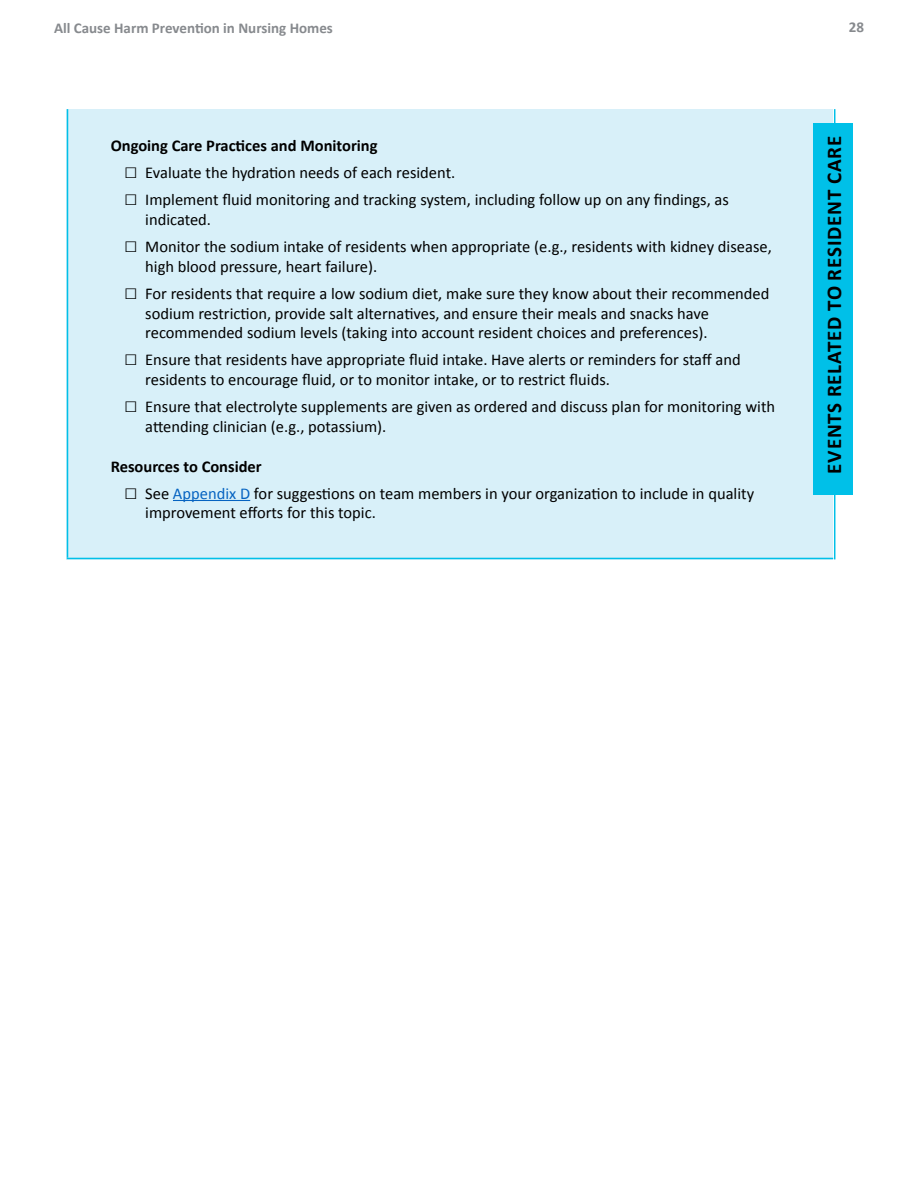
<style>
.page{position:relative;width:918px;height:1188px;background:#fff}
.page>*{position:absolute;margin:0;border:0;box-sizing:border-box;transform-origin:0 0}
.TOC_Heading_2{font:700 21px "Calibri";letter-spacing:.04em;color:#000}
.t1{font:16.5px/19.8px "Calibri";color:#000}
.t2{font:700 16.5px "Calibri";color:#000}
.t3{font:700 15px "Calibri";color:#878a8e}
.s1{font-size:22.5px}
.s2{color:#0563c1}
</style>
<div class="page">
<div style="left:67px;top:109px;width:766px;height:450px;background:#d8f0f9"></div>
<hr style="left:67px;top:109px;width:1px;height:449px;background:#00c0e8">
<hr style="left:834px;top:109px;width:1px;height:450px;background:#00c0e8">
<hr style="left:173px;top:500px;width:77px;height:1px;background:#0563c1">
<hr style="left:67px;top:558px;width:766px;height:1px;background:#00c0e8">
<div style="left:813px;top:123px;width:40px;height:371px;background:#00c0e8"></div>
<p class="t3" style="left:54px;top:18px;width:280px">All Cause Harm Prevention in Nursing Homes</p>
<p class="t3" style="left:849px;top:18px;width:17px">28</p>
<p class="t2" style="left:111px;top:135px;width:268px">Ongoing Care Practices and Monitoring</p>
<p class="t1" style="left:124px;top:163px;width:333px"><span class="s1">□</span> Evaluate the hydration needs of each resident.</p>
<p class="t1" style="left:145px;top:190px;width:585px;text-indent:-21px"><span class="s1">□</span> Implement fluid monitoring and tracking system, including follow up on any findings, as indicated.</p>
<p class="t1" style="left:145px;top:237px;width:628px;text-indent:-21px"><span class="s1">□</span> Monitor the sodium intake of residents when appropriate (e.g., residents with kidney disease, high blood pressure, heart failure).</p>
<p class="t1" style="left:145px;top:283px;width:626px;text-indent:-21px"><span class="s1">□</span> For residents that require a low sodium diet, make sure they know about their recommended sodium restriction, provide salt alternatives, and ensure their meals and snacks have recommended sodium levels (taking into account resident choices and preferences).</p>
<p class="t1" style="left:145px;top:350px;width:597px;text-indent:-21px"><span class="s1">□</span> Ensure that residents have appropriate fluid intake. Have alerts or reminders for staff and residents to encourage fluid, or to monitor intake, or to restrict fluids.</p>
<p class="t1" style="left:145px;top:397px;width:631px;text-indent:-21px"><span class="s1">□</span> Ensure that electrolyte supplements are given as ordered and discuss plan for monitoring with attending clinician (e.g., potassium).</p>
<p class="t2" style="left:111px;top:456px;width:153px">Resources to Consider</p>
<p class="t1" style="left:145px;top:483px;width:610px;text-indent:-21px"><span class="s1">□</span> See <span class="s2">Appendix D</span> for suggestions on team members in your organization to include in quality improvement efforts for this topic.</p>
<p class="TOC_Heading_2" style="left:821px;top:474px;width:339px;rotate:-90deg">EVENTS RELATED TO RESIDENT CARE</p>
</div>
